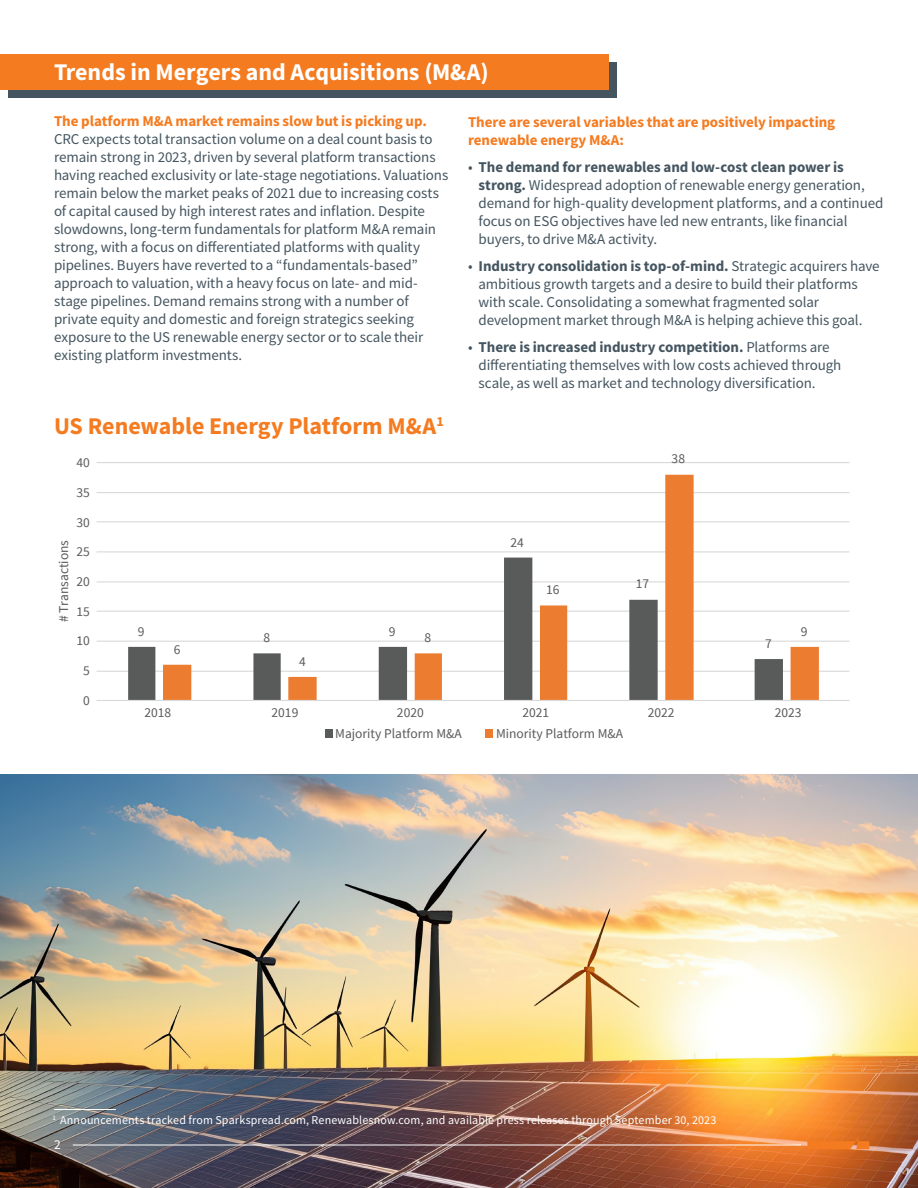
<style>
.page{position:relative;width:918px;height:1188px;background:#fff}
.page>*{position:absolute;margin:0;border:0;box-sizing:border-box;transform-origin:0 0}
.t1{font:700 24px "Source Sans Pro";color:#fff}
.t2{font:700 24px "Source Sans Pro";color:#f47b20}
.t3{font:15px/18px "Source Sans Pro";letter-spacing:-.005em;color:#455560}
.t4{font:700 15px/18px "Source Sans Pro";letter-spacing:-.005em;color:#f47b20}
.t5{font:13.5px "Source Sans Pro";color:#595a5a}
.t6{font:13.5px "Source Sans Pro";color:#fff}
.t7{font:12px "Source Sans Pro";letter-spacing:.01em;color:#fff}
.s1{font-weight:700}
</style>
<div class="page">
<img style="left:0;top:774px;width:918px;height:414px">
<div style="left:8px;top:62px;width:608px;height:36px;background:#455560"></div>
<div style="left:0;top:54px;width:609px;height:36px;background:#f47b20"></div>
<hr style="left:54px;top:1109px;width:62px;height:1px;background:#fff">
<hr style="left:97px;top:671px;width:752px;height:1px;background:#dad9d9">
<hr style="left:97px;top:641px;width:752px;height:1px;background:#dad9d9">
<hr style="left:97px;top:611px;width:752px;height:1px;background:#dad9d9">
<hr style="left:97px;top:581px;width:752px;height:1px;background:#dad9d9">
<hr style="left:97px;top:551px;width:752px;height:1px;background:#dad9d9">
<hr style="left:97px;top:521px;width:752px;height:1px;background:#dad9d9">
<hr style="left:97px;top:492px;width:752px;height:1px;background:#dad9d9">
<hr style="left:97px;top:462px;width:752px;height:1px;background:#dad9d9">
<svg style="left:128px;top:581px;width:35px;height:119px"></svg>
<svg style="left:163px;top:475px;width:656px;height:225px"></svg>
<hr style="left:97px;top:700px;width:752px;height:1px;background:#dad9d9">
<div style="left:325px;top:730px;width:7px;height:8px;background:#595a5a"></div>
<div style="left:485px;top:730px;width:8px;height:8px;background:#ec7d30"></div>
<svg style="left:807px;top:1137px;width:62px;height:12px"></svg>
<hr style="left:73px;top:1145px;width:728px;height:1px;background:#fff">
<h1 class="t1" style="left:54px;top:56px;width:436px">Trends in Mergers and Acquisitions (M&amp;A)</h1>
<p class="t4" style="left:54px;top:112px;width:375px">The platform M&amp;A market remains slow but is picking up.</p>
<p class="t3" style="left:54px;top:130px;width:396px">CRC expects total transaction volume on a deal count basis to remain strong in 2023, driven by several platform transactions having reached exclusivity or late-stage negotiations. Valuations remain below the market peaks of 2021 due to increasing costs of capital caused by high interest rates and inflation. Despite slowdowns, long-term fundamentals for platform M&amp;A remain strong, with a focus on differentiated platforms with quality pipelines. Buyers have reverted to a “fundamentals-based” approach to valuation, with a heavy focus on late- and mid&shy;stage pipelines. Demand remains strong with a number of private equity and domestic and foreign strategics seeking exposure to the US renewable energy sector or to scale their existing platform investments.</p>
<h1 class="t2" style="left:54px;top:410px;width:391px">US Renewable Energy Platform M&amp;A<sup>1</sup></h1>
<p class="t5" style="left:76px;top:454px;width:15px">40</p>
<p class="t5" style="left:76px;top:484px;width:15px">35</p>
<p class="t5" style="left:55px;top:622px;width:84px;rotate:-90deg"># Transactions</p>
<p class="t5" style="left:76px;top:514px;width:15px">30</p>
<p class="t5" style="left:76px;top:543px;width:15px">25</p>
<p class="t5" style="left:76px;top:573px;width:15px">20</p>
<p class="t5" style="left:76px;top:603px;width:15px">15</p>
<p class="t5" style="left:76px;top:632px;width:15px">10</p>
<p class="t5" style="left:83px;top:662px;width:8px">5</p>
<p class="t5" style="left:83px;top:691px;width:8px">0</p>
<p class="t5" style="left:138px;top:623px;width:8px">9</p>
<p class="t5" style="left:174px;top:641px;width:8px">6</p>
<p class="t5" style="left:263px;top:629px;width:8px">8</p>
<p class="t5" style="left:299px;top:652px;width:8px">4</p>
<p class="t5" style="left:389px;top:623px;width:8px">9</p>
<p class="t5" style="left:425px;top:629px;width:8px">8</p>
<p class="t4" style="left:468px;top:113px;width:369px">There are several variables that are positively impacting renewable energy M&amp;A:</p>
<p class="t3" style="left:479px;top:158px;width:406px;text-indent:-11px">• <span class="s1">The demand for renewables and low-cost clean power is strong.</span> Widespread adoption of renewable energy generation, demand for high-quality development platforms, and a continued focus on ESG objectives have led new entrants, like financial buyers, to drive M&amp;A activity.</p>
<p class="t3" style="left:479px;top:257px;width:403px;text-indent:-11px">• <span class="s1">Industry consolidation is top-of-mind.</span> Strategic acquirers have ambitious growth targets and a desire to build their platforms with scale. Consolidating a somewhat fragmented solar development market through M&amp;A is helping achieve this goal.</p>
<p class="t3" style="left:479px;top:338px;width:364px;text-indent:-11px">• <span class="s1">There is increased industry competition.</span> Platforms are differentiating themselves with low costs achieved through scale, as well as market and technology diversification.</p>
<p class="t5" style="left:511px;top:534px;width:15px">24</p>
<p class="t5" style="left:546px;top:581px;width:15px">16</p>
<p class="t5" style="left:672px;top:450px;width:15px">38</p>
<p class="t5" style="left:636px;top:575px;width:15px">17</p>
<p class="t5" style="left:765px;top:635px;width:8px">7</p>
<p class="t5" style="left:801px;top:623px;width:8px">9</p>
<p class="t5" style="left:144px;top:704px;width:28px">2018</p>
<p class="t5" style="left:272px;top:704px;width:28px">2019</p>
<p class="t5" style="left:397px;top:704px;width:28px">2020</p>
<p class="t5" style="left:522px;top:704px;width:28px">2021</p>
<p class="t5" style="left:648px;top:704px;width:28px">2022</p>
<p class="t5" style="left:775px;top:704px;width:28px">2023</p>
<p class="t5" style="left:335px;top:725px;width:128px">Majority Platform M&amp;A</p>
<p class="t5" style="left:496px;top:725px;width:129px">Minority Platform M&amp;A</p>
<p class="t7" style="left:52px;top:1112px;width:665px"><sup>1</sup> Announcements tracked from Sparkspread.com, Renewablesnow.com, and available press releases through September 30, 2023</p>
<p class="t6" style="left:54px;top:1136px;width:8px">2</p>
</div>
